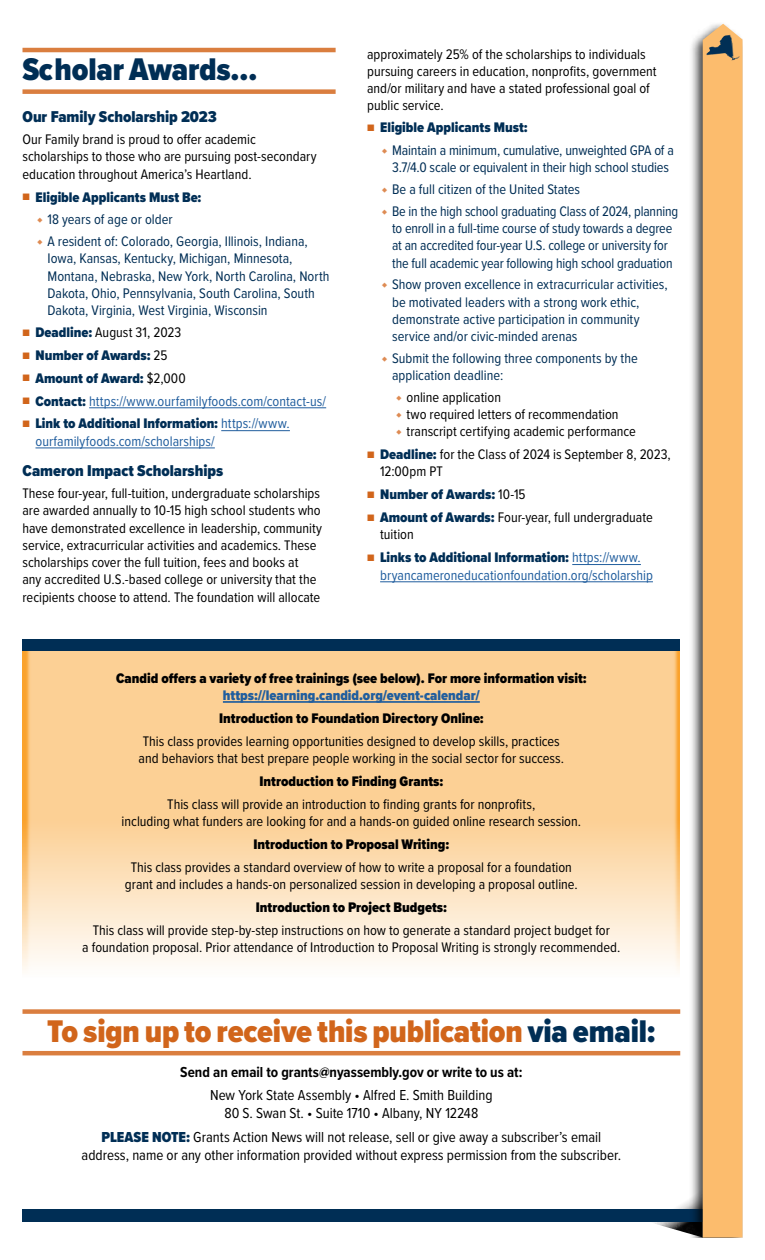
<style>
.page{position:relative;width:765px;height:1260px;background:#fff}
.page>*{position:absolute;margin:0;border:0;box-sizing:border-box;transform-origin:0 0}
.t1{font:900 32.5px "Proxima Nova Cond";letter-spacing:-.005em;color:#d1651b}
.t2{font:900 32.5px "Proxima Nova Cond";letter-spacing:-.005em;color:#002e55}
.t3{font:900 16.25px "Proxima Nova Cond";color:#002e55}
.t4{font:15px/18px "Proxima Nova Cond";color:#000;text-align:center}
.t5{font:700 15px "Proxima Nova Cond";color:#000}
.t6{font:14.38px/17.2px "Proxima Nova Cond";color:#000}
.t7{font:14.38px/17.2px "Proxima Nova Cond";color:#002e55}
.t8{font:14.38px/17.2px "Proxima Nova Cond";color:#215e9e}
.t9{font:900 14.38px "Proxima Nova Cond";color:#000}
.t10{font:900 14.38px "Proxima Nova Cond";color:#002e55}
.t11{font:900 14.38px "Proxima Nova Cond";color:#215e9e}
.s1{font-size:11.25px;color:#d1651b}
.s2{font-weight:900}
.s3{font-size:10px;color:#de8b53}
.s4{font-weight:900;color:#002e55}
.s5{font-weight:400;font-size:11.25px;color:#d1651b}
.s6{font-weight:400;color:#000}
.s7{color:#002e55}
</style>
<div class="page">
<div style="left:25px;top:641px;width:653px;height:336px;background:#fff;opacity:.5"></div>
<hr style="left:223px;top:701px;width:257px;height:2px;background:#215e9e">
<div style="left:22px;top:1009px;width:658px;height:5px;background:#da7e3f"></div>
<hr style="left:22px;top:1051px;width:658px;height:4px;background:#da7e3f">
<div style="left:22px;top:639px;width:658px;height:12px;background:#002e55"></div>
<svg style="left:645px;top:1201px;width:44px;height:33px"></svg>
<div style="left:22px;top:1210px;width:706px;height:12px;background:#002e55"></div>
<div style="left:689px;top:22px;width:53px;height:1216px;background:#000;opacity:.75"></div>
<div style="left:703px;top:24px;width:40px;height:1213px;background:#fcbc6d"></div>
<svg style="left:722px;top:34px;width:9px;height:5px"></svg>
<hr style="left:22px;top:48px;width:314px;height:4px;background:#da7e3f">
<div style="left:22px;top:89px;width:314px;height:5px;background:#da7e3f"></div>
<hr style="left:89px;top:407px;width:237px;height:1px;background:#215e9e">
<hr style="left:221px;top:430px;width:69px;height:1px;background:#215e9e">
<hr style="left:35px;top:448px;width:180px;height:1px;background:#215e9e">
<hr style="left:572px;top:564px;width:69px;height:1px;background:#215e9e">
<hr style="left:380px;top:581px;width:273px;height:1px;background:#215e9e">
<h1 class="t2" style="left:22px;top:46px;width:236px">Scholar Awards…</h1>
<p class="t3" style="left:22px;top:105px;width:196px">Our Family Scholarship 2023</p>
<p class="t6" style="left:22px;top:130px;width:296px">Our Family brand is proud to offer academic scholarships to those who are pursuing post-secondary education throughout America’s Heartland.</p>
<p class="t7" style="left:37px;top:185px;width:272px;line-height:22.4px;text-indent:-15px"><span class="s1">■</span> <span class="s2">Eligible Applicants Must Be:<br></span><span class="s3">♦</span> 18 years of age or older<br><span class="s3">♦</span> A resident of: Colorado, Georgia, Illinois, Indiana,</p>
<p class="t7" style="left:48px;top:249px;width:284px">Iowa, Kansas, Kentucky, Michigan, Minnesota, Montana, Nebraska, New York, North Carolina, North Dakota, Ohio, Pennsylvania, South Carolina, South Dakota, Virginia, West Virginia, Wisconsin</p>
<p class="t6" style="left:22px;top:323px;width:160px"><span class="s1">■</span> <span class="s4">Deadline:</span> August 31, 2023</p>
<p class="t10" style="left:22px;top:344px;width:147px"><span class="s5">■</span> Number of Awards: <span class="s6">25</span></p>
<p class="t10" style="left:22px;top:367px;width:165px"><span class="s5">■</span> Amount of Award: <span class="s6">$2,000</span></p>
<p class="t8" style="left:22px;top:392px;width:305px"><span class="s1">■</span> <span class="s4">Contact:</span> https://www.ourfamilyfoods.com/contact-us/</p>
<p class="t8" style="left:35px;top:414px;width:256px;text-indent:-13px"><span class="s1">■</span> <span class="s4">Link to Additional Information:</span> https://www. ourfamilyfoods.com/scholarships/</p>
<p class="t3" style="left:22px;top:459px;width:202px">Cameron Impact Scholarships</p>
<p class="t6" style="left:22px;top:484px;width:301px">These four-year, full-tuition, undergraduate scholarships are awarded annually to 10-15 high school students who have demonstrated excellence in leadership, community service, extracurricular activities and academics. These scholarships cover the full tuition, fees and books at<br>any accredited U.S.-based college or university that the recipients choose to attend. The foundation will allocate</p>
<p class="t6" style="left:367px;top:45px;width:291px">approximately 25% of the scholarships to individuals pursuing careers in education, nonprofits, government and/or military and have a stated professional goal of public service.</p>
<p class="t7" style="left:382px;top:115px;width:293px;line-height:22.9px;text-indent:-15px"><span class="s1">■</span> <span class="s2">Eligible Applicants Must:<br></span><span class="s3">♦</span> Maintain a minimum, cumulative, unweighted GPA of a</p>
<p class="t7" style="left:382px;top:156px;width:298px;line-height:21.8px;text-indent:10px">3.7/4.0 scale or equivalent in their high school studies<br><span class="s3">♦</span> Be a full citizen of the United States<br><span class="s3">♦</span> Be in the high school graduating Class of 2024, planning</p>
<p class="t7" style="left:392px;top:219px;width:282px">to enroll in a full-time course of study towards a degree at an accredited four-year U.S. college or university for the full academic year following high school graduation</p>
<p class="t7" style="left:392px;top:275px;width:277px;text-indent:-10px"><span class="s3">♦</span> Show proven excellence in extracurricular activities, be motivated leaders with a strong work ethic, demonstrate active participation in community service and/or civic-minded arenas</p>
<p class="t7" style="left:392px;top:349px;width:247px;text-indent:-10px"><span class="s3">♦</span> Submit the following three components by the application deadline:</p>
<p class="t6" style="left:396px;top:388px;width:241px"><span class="s3">♦</span> online application<br><span class="s3">♦</span> two required letters of recommendation<br><span class="s3">♦</span> transcript certifying academic performance</p>
<p class="t6" style="left:380px;top:445px;width:292px;text-indent:-13px"><span class="s1">■</span> <span class="s4">Deadline:</span> for the Class of 2024 is September 8, 2023,<br>12:00pm PT</p>
<p class="t10" style="left:367px;top:484px;width:160px"><span class="s5">■</span> Number of Awards: <span class="s6">10-15</span></p>
<p class="t6" style="left:380px;top:508px;width:274px;text-indent:-13px"><span class="s1">■</span> <span class="s4">Amount of Awards:</span> Four-year, full undergraduate tuition</p>
<p class="t8" style="left:380px;top:548px;width:274px;text-indent:-13px"><span class="s1">■</span> <span class="s4">Links to Additional Information:</span> https://www. bryancameroneducationfoundation.org/scholarship</p>
<p class="t9" style="left:116px;top:668px;width:472px">Candid offers a variety of free trainings (see below). For more information visit:</p>
<p class="t11" style="left:223px;top:685px;width:258px">https://learning.candid.org/event-calendar/</p>
<p class="t9" style="left:219px;top:708px;width:266px">Introduction to Foundation Directory Online:</p>
<p class="t6" style="left:139px;top:732px;width:427px">This class provides learning opportunities designed to develop skills, practices and behaviors that best prepare people working in the social sector for success.</p>
<p class="t9" style="left:259px;top:771px;width:185px">Introduction to Finding Grants:</p>
<p class="t6" style="left:122px;top:795px;width:461px;text-align:center">This class will provide an introduction to finding grants for nonprofits,<br>including what funders are looking for and a hands-on guided online research session.</p>
<p class="t9" style="left:254px;top:834px;width:197px">Introduction to Proposal Writing:</p>
<p class="t6" style="left:125px;top:858px;width:454px;text-align:center">This class provides a standard overview of how to write a proposal for a foundation grant and includes a hands-on personalized session in developing a proposal outline.</p>
<p class="t9" style="left:256px;top:897px;width:193px">Introduction to Project Budgets:</p>
<p class="t6" style="left:82px;top:921px;width:540px;text-align:center">This class will provide step-by-step instructions on how to generate a standard project budget for<br>a foundation proposal. Prior attendance of Introduction to Proposal Writing is strongly recommended.</p>
<h1 class="t1" style="left:47px;top:1007px;width:610px">To sign up to receive this publication <span class="s7">via email:</span></h1>
<p class="t5" style="left:180px;top:1061px;width:344px">Send an email to grants@nyassembly.gov or write to us at:</p>
<p class="t4" style="left:210px;top:1086px;width:284px">New York State Assembly • Alfred E. Smith Building<br>80 S. Swan St. • Suite 1710 • Albany, NY 12248</p>
<p class="t4" style="left:82px;top:1127px;width:541px"><span class="s4">PLEASE NOTE:</span> Grants Action News will not release, sell or give away a subscriber’s email address, name or any other information provided without express permission from the subscriber.</p>
</div>
